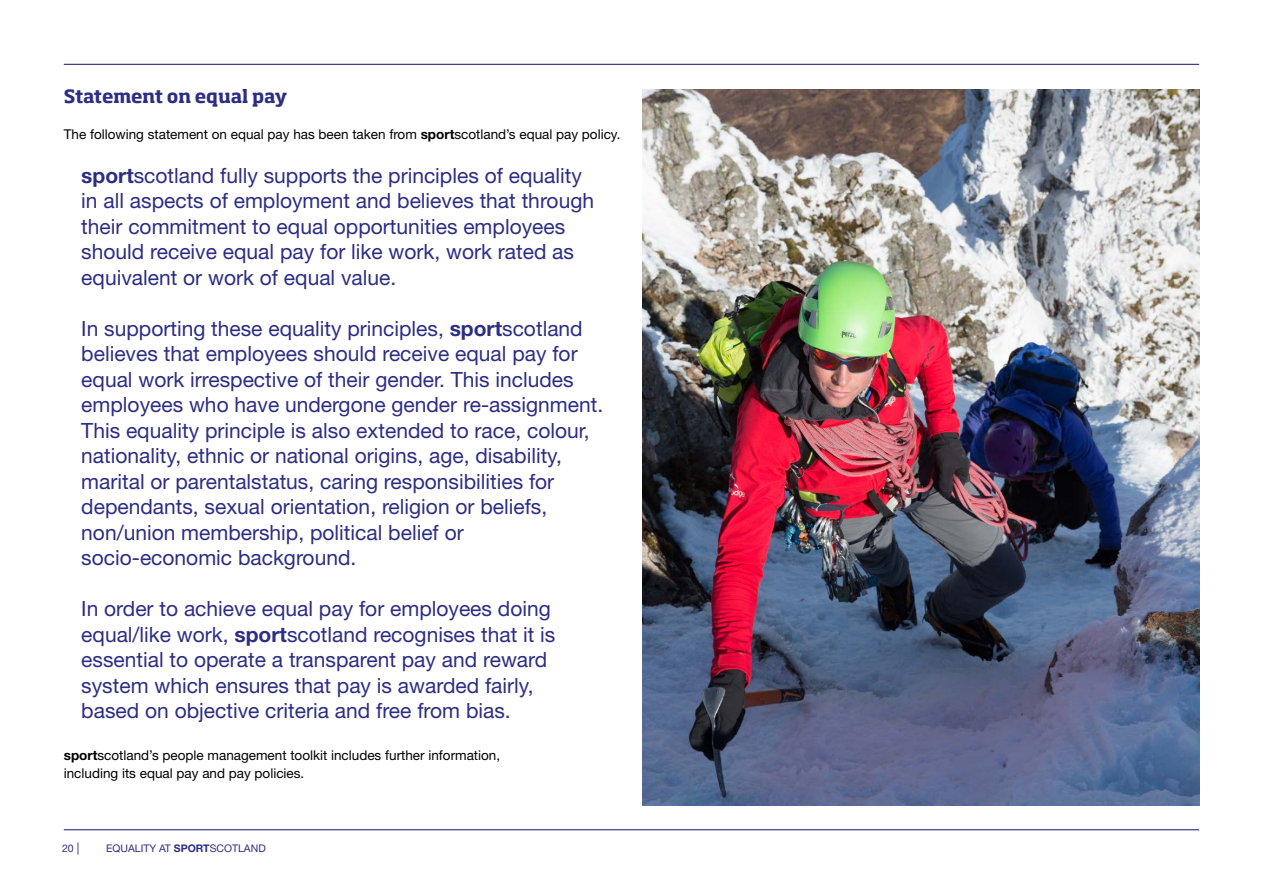
<style>
.page{position:relative;width:1263px;height:893px;background:#fff}
.page>*{position:absolute;margin:0;border:0;box-sizing:border-box;transform-origin:0 0}
.t1{font:21px/25.5px "Helvetica Neue LT Std";color:#2c2d84}
.t2{font:700 18px "Soho Std";letter-spacing:-.01em;color:#2c2d84}
.t3{font:13.5px/18px "Helvetica Neue LT Std";color:#000}
.t4{font:10.5px "Helvetica Neue LT Std";color:#2c2d84}
.s1{font-weight:700}
.s2{font-size:12px}
</style>
<div class="page">
<hr style="left:64px;top:64px;width:1135px;height:1px;background:#2c2d84">
<hr style="left:64px;top:829px;width:1135px;height:1px;background:#2c2d84">
<img style="left:642px;top:89px;width:557px;height:717px">
<p class="t2" style="left:64px;top:85px;width:225px">Statement on equal pay</p>
<p class="t3" style="left:64px;top:125px;width:558px">The following statement on equal pay has been taken from <span class="s1">sport</span>scotland’s equal pay policy.</p>
<p class="t1" style="left:81px;top:162px;width:514px"><span class="s1">sport</span>scotland fully supports the principles of equality in all aspects of employment and believes that through their commitment to equal opportunities employees should receive equal pay for like work, work rated as equivalent or work of equal value.</p>
<p class="t1" style="left:81px;top:315px;width:523px">In supporting these equality principles, <span class="s1">sport</span>scotland believes that employees should receive equal pay for equal work irrespective of their gender. This includes employees who have undergone gender re-assignment.<br>This equality principle is also extended to race, colour, nationality, ethnic or national origins, age, disability, marital or parentalstatus, caring responsibilities for dependants, sexual orientation, religion or beliefs, non/union membership, political belief or socio-economic background.</p>
<p class="t1" style="left:81px;top:596px;width:476px">In order to achieve equal pay for employees doing equal/like work, <span class="s1">sport</span>scotland recognises that it is essential to operate a transparent pay and reward system which ensures that pay is awarded fairly, based on objective criteria and free from bias.</p>
<p class="t3" style="left:64px;top:746px;width:438px"><span class="s1">sport</span>scotland’s people management toolkit includes further information, including its equal pay and pay policies.</p>
<p class="t4" style="left:62px;top:842px;width:19px">20 <span class="s2">|</span></p>
<p class="t4" style="left:106px;top:842px;width:161px">EQUALITY AT <span class="s1">SPORT</span>SCOTLAND</p>
</div>
